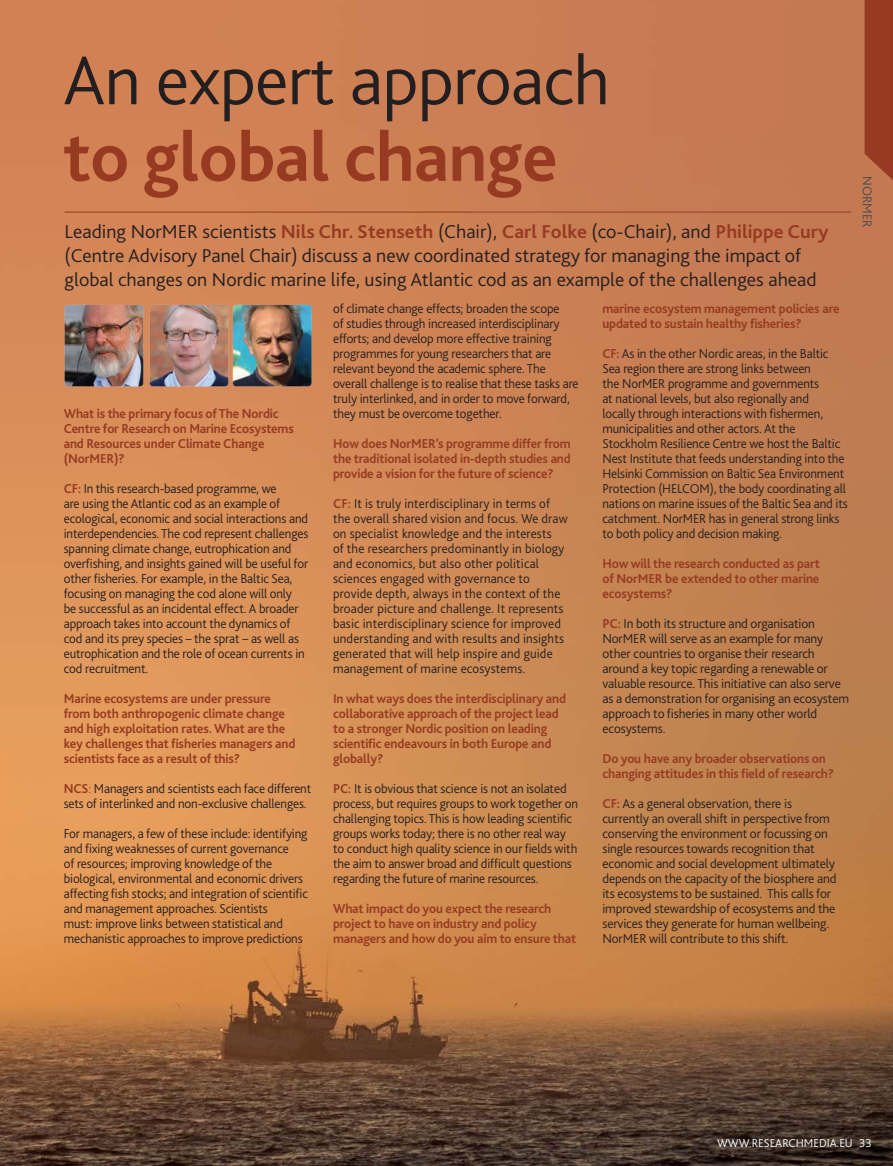
<style>
.page{position:relative;width:893px;height:1166px;background:#fff}
.page>*{position:absolute;margin:0;border:0;box-sizing:border-box;transform-origin:0 0}
.t1{font:300 72px/76.5px "Bliss 2";letter-spacing:-.01em;color:#231f20}
.t2{font:300 19.5px/24px "Bliss 2";color:#231f20}
.t3{font:300 13.5px/15px "Bliss 2";letter-spacing:-.01em;color:#231f20}
.t4{font:700 13.5px/15px "Bliss 2";letter-spacing:-.01em;color:#963b22}
.t5{font:300 13.5px/15px "Bliss 2";letter-spacing:.01em;color:#231f20}
.t6{font:300 13.5px "Bliss 2";color:#4c4c4e}
.t7{font:300 12px "Bliss 2";color:#fff}
.s1{font-weight:700;color:#963b22}
.s2{color:#963b22}
</style>
<div class="page">
<img style="left:0;top:0;width:893px;height:1165px">
<img style="left:150px;top:305px;width:78px;height:81px;border-radius:3px">
<img style="left:233px;top:305px;width:79px;height:81px;border-radius:3px">
<img style="left:65px;top:305px;width:78px;height:81px;border-radius:3px">
<hr style="left:65px;top:212px;width:786px;height:1px;background:#963b22">
<svg style="left:864px;top:0;width:29px;height:191px;background:#9c4328"></svg>
<p class="t1" style="left:63px;top:49px;width:548px">An expert approach <span class="s1">to global change</span></p>
<p class="t2" style="left:65px;top:221px;width:765px">Leading NorMER scientists <span class="s1">Nils Chr. Stenseth</span> (Chair), <span class="s1">Carl Folke</span> (co-Chair), and <span class="s1">Philippe Cury </span>(Centre Advisory Panel Chair) discuss a new coordinated strategy for managing the impact of global changes on Nordic marine life, using Atlantic cod as an example of the challenges ahead</p>
<p class="t4" style="left:64px;top:407px;width:232px">What is the primary focus of The Nordic<br>Centre for Research on Marine Ecosystems and Resources under Climate Change (NorMER)?</p>
<p class="t3" style="left:64px;top:482px;width:246px"><span class="s1">CF:</span> In this research-based programme, we<br>are using the Atlantic cod as an example of ecological, economic and social interactions and interdependencies. The cod represent challenges spanning climate change, eutrophication and overfishing, and insights gained will be useful for other fisheries. For example, in the Baltic Sea, focusing on managing the cod alone will only<br>be successful as an incidental effect. A broader approach takes into account the dynamics of cod and its prey species – the sprat – as well as eutrophication and the role of ocean currents in cod recruitment.</p>
<p class="t4" style="left:64px;top:692px;width:233px">Marine ecosystems are under pressure from both anthropogenic climate change and high exploitation rates. What are the key challenges that fisheries managers and scientists face as a result of this?</p>
<p class="t3" style="left:64px;top:782px;width:249px"><span class="s1">NCS</span><span class="s2">:</span> Managers and scientists each face different sets of interlinked and non-exclusive challenges.</p>
<p class="t3" style="left:64px;top:827px;width:246px">For managers, a few of these include: identifying and fixing weaknesses of current governance<br>of resources; improving knowledge of the biological, environmental and economic drivers affecting fish stocks; and integration of scientific and management approaches. Scientists<br>must: improve links between statistical and mechanistic approaches to improve predictions</p>
<p class="t3" style="left:333px;top:302px;width:247px">of climate change effects; broaden the scope<br>of studies through increased interdisciplinary efforts; and develop more effective training programmes for young researchers that are relevant beyond the academic sphere. The overall challenge is to realise that these tasks are truly interlinked, and in order to move forward, they must be overcome together.</p>
<p class="t4" style="left:333px;top:437px;width:239px;text-align:justify">How does NorMER’s programme differ from the traditional isolated in-depth studies and provide a vision for the future of science?</p>
<p class="t5" style="left:333px;top:497px;width:236px"><span class="s1">CF:</span> It is truly interdisciplinary in terms of the overall shared vision and focus. We draw on specialist knowledge and the interests<br>of the researchers predominantly in biology and economics, but also other political sciences engaged with governance to provide depth, always in the context of the broader picture and challenge. It represents basic interdisciplinary science for improved understanding and with results and insights generated that will help inspire and guide management of marine ecosystems.</p>
<p class="t4" style="left:333px;top:692px;width:235px">In what ways does the interdisciplinary and collaborative approach of the project lead to a stronger Nordic position on leading scientific endeavours in both Europe and globally?</p>
<p class="t3" style="left:333px;top:782px;width:246px"><span class="s1">PC:</span> It is obvious that science is not an isolated process, but requires groups to work together on challenging topics. This is how leading scientific groups works today; there is no other real way to conduct high quality science in our fields with the aim to answer broad and difficult questions regarding the future of marine resources.</p>
<p class="t4" style="left:333px;top:902px;width:245px">What impact do you expect the research project to have on industry and policy managers and how do you aim to ensure that</p>
<p class="t4" style="left:602px;top:302px;width:239px">marine ecosystem management policies are updated to sustain healthy fisheries?</p>
<p class="t3" style="left:602px;top:347px;width:247px"><span class="s1">CF:</span> As in the other Nordic areas, in the Baltic Sea region there are strong links between<br>the NorMER programme and governments<br>at national levels, but also regionally and<br>locally through interactions with fishermen, municipalities and other actors. At the Stockholm Resilience Centre we host the Baltic Nest Institute that feeds understanding into the Helsinki Commission on Baltic Sea Environment Protection (HELCOM), the body coordinating all nations on marine issues of the Baltic Sea and its catchment. NorMER has in general strong links to both policy and decision making.</p>
<p class="t4" style="left:602px;top:557px;width:219px;text-align:justify">How will the research conducted as part of NorMER be extended to other marine ecosystems?</p>
<p class="t3" style="left:602px;top:617px;width:248px"><span class="s1">PC:</span> In both its structure and organisation NorMER will serve as an example for many other countries to organise their research around a key topic regarding a renewable or valuable resource. This initiative can also serve as a demonstration for organising an ecosystem approach to fisheries in many other world ecosystems.</p>
<p class="t4" style="left:602px;top:752px;width:233px">Do you have any broader observations on changing attitudes in this field of research?</p>
<p class="t3" style="left:602px;top:797px;width:236px"><span class="s1">CF:</span> As a general observation, there is currently an overall shift in perspective from conserving the environment or focussing on single resources towards recognition that economic and social development ultimately depends on the capacity of the biosphere and its ecosystems to be sustained. This calls for improved stewardship of ecosystems and the services they generate for human wellbeing.<br>NorMER will contribute to this shift.</p>
<p class="t6" style="left:872px;top:176px;width:53px;rotate:90deg">NORMER</p>
<p class="t7" style="left:717px;top:1138px;width:156px">WWW.RESEARCHMEDIA.EU 33</p>
</div>
